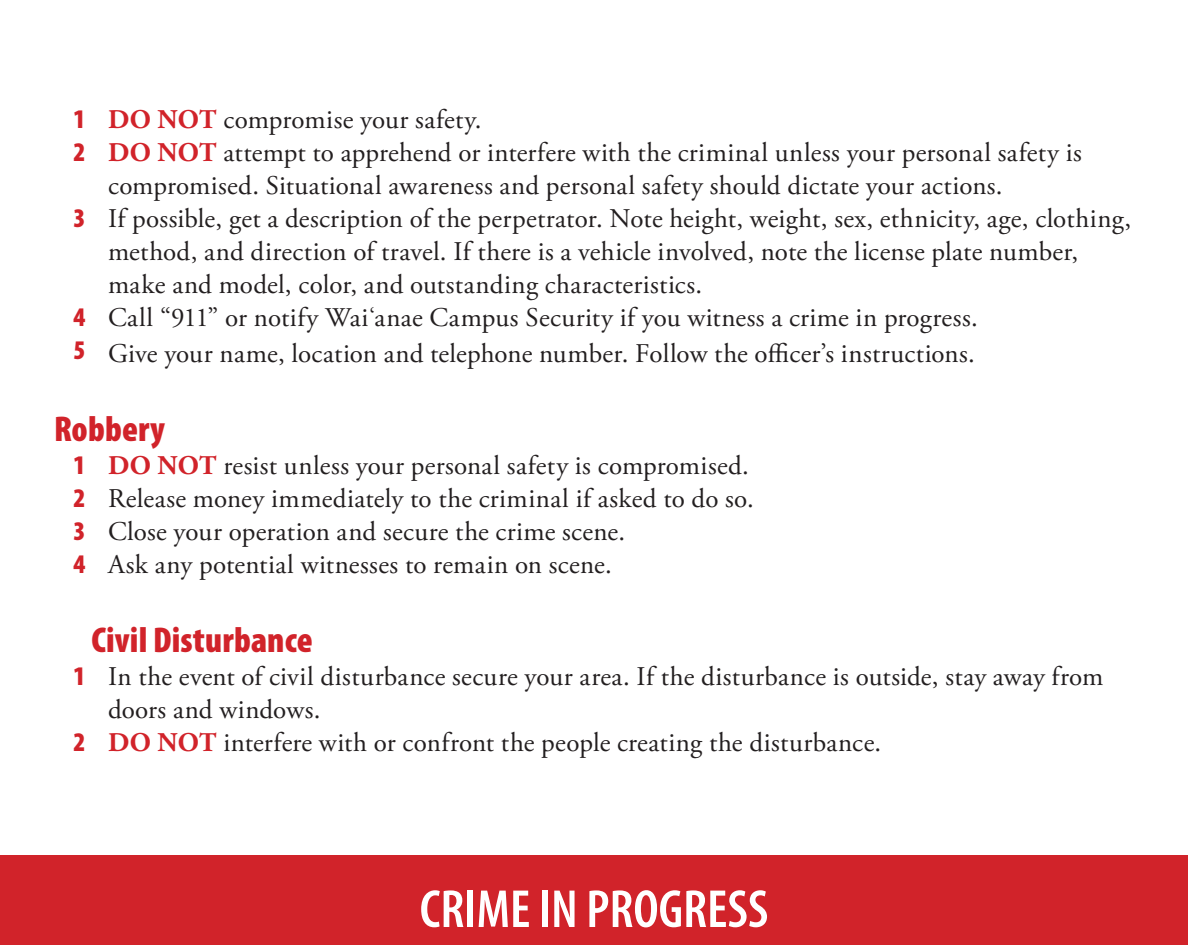
<style>
.page{position:relative;width:1188px;height:945px;background:#fff}
.page>*{position:absolute;margin:0;border:0;box-sizing:border-box;transform-origin:0 0}
.t1{font:600 condensed 54px "Myriad Pro";color:#fff}
.t2{font:900 condensed 36px "Myriad Pro";letter-spacing:.005em;color:#d1232a}
.t3{font:27px/33px "Adobe Garamond Pro";letter-spacing:.01em;color:#231f20}
.t4{font:900 condensed 27px "Myriad Pro";color:#d1232a}
.s1{font-weight:700;color:#d1232a}
</style>
<div class="page">
<div style="left:0;top:855px;width:1188px;height:90px;background:#d1232a"></div>
<p class="t4" style="left:73px;top:104px;width:13px">1</p>
<p class="t4" style="left:73px;top:137px;width:13px">2</p>
<p class="t4" style="left:73px;top:203px;width:13px">3</p>
<p class="t4" style="left:73px;top:302px;width:13px">4</p>
<p class="t4" style="left:73px;top:335px;width:13px">5</p>
<p class="t3" style="left:108px;top:103px;width:375px"><span class="s1">DO NOT</span> compromise your safety.</p>
<p class="t3" style="left:108px;top:136px;width:975px"><span class="s1">DO NOT</span> attempt to apprehend or interfere with the criminal unless your personal safety is compromised. Situational awareness and personal safety should dictate your actions.</p>
<p class="t3" style="left:108px;top:202px;width:1025px">If possible, get a description of the perpetrator. Note height, weight, sex, ethnicity, age, clothing, method, and direction of travel. If there is a vehicle involved, note the license plate number, make and model, color, and outstanding characteristics.</p>
<p class="t3" style="left:108px;top:301px;width:871px">Call “911” or notify Wai‘anae Campus Security if you witness a crime in progress.</p>
<p class="t3" style="left:108px;top:337px;width:868px">Give your name, location and telephone number. Follow the officer’s instructions.</p>
<p class="t2" style="left:54px;top:409px;width:113px">Robbery</p>
<p class="t3" style="left:108px;top:450px;width:642px"><span class="s1">DO NOT</span> resist unless your personal safety is compromised.</p>
<p class="t3" style="left:108px;top:483px;width:647px">Release money immediately to the criminal if asked to do so.</p>
<p class="t3" style="left:108px;top:516px;width:519px">Close your operation and secure the crime scene.</p>
<p class="t3" style="left:108px;top:549px;width:505px">Ask any potential witnesses to remain on scene.</p>
<p class="t4" style="left:73px;top:450px;width:13px">1</p>
<p class="t4" style="left:73px;top:483px;width:13px">2</p>
<p class="t4" style="left:73px;top:516px;width:13px">3</p>
<p class="t4" style="left:73px;top:549px;width:13px">4</p>
<p class="t4" style="left:73px;top:661px;width:13px">1</p>
<p class="t4" style="left:73px;top:727px;width:13px">2</p>
<p class="t2" style="left:92px;top:620px;width:223px">Civil Disturbance</p>
<p class="t3" style="left:108px;top:661px;width:997px">In the event of civil disturbance secure your area. If the disturbance is outside, stay away from doors and windows.</p>
<p class="t3" style="left:108px;top:727px;width:775px"><span class="s1">DO NOT</span> interfere with or confront the people creating the disturbance.</p>
<p class="t1" style="left:420px;top:880px;width:350px">CRIME IN PROGRESS</p>
</div>
